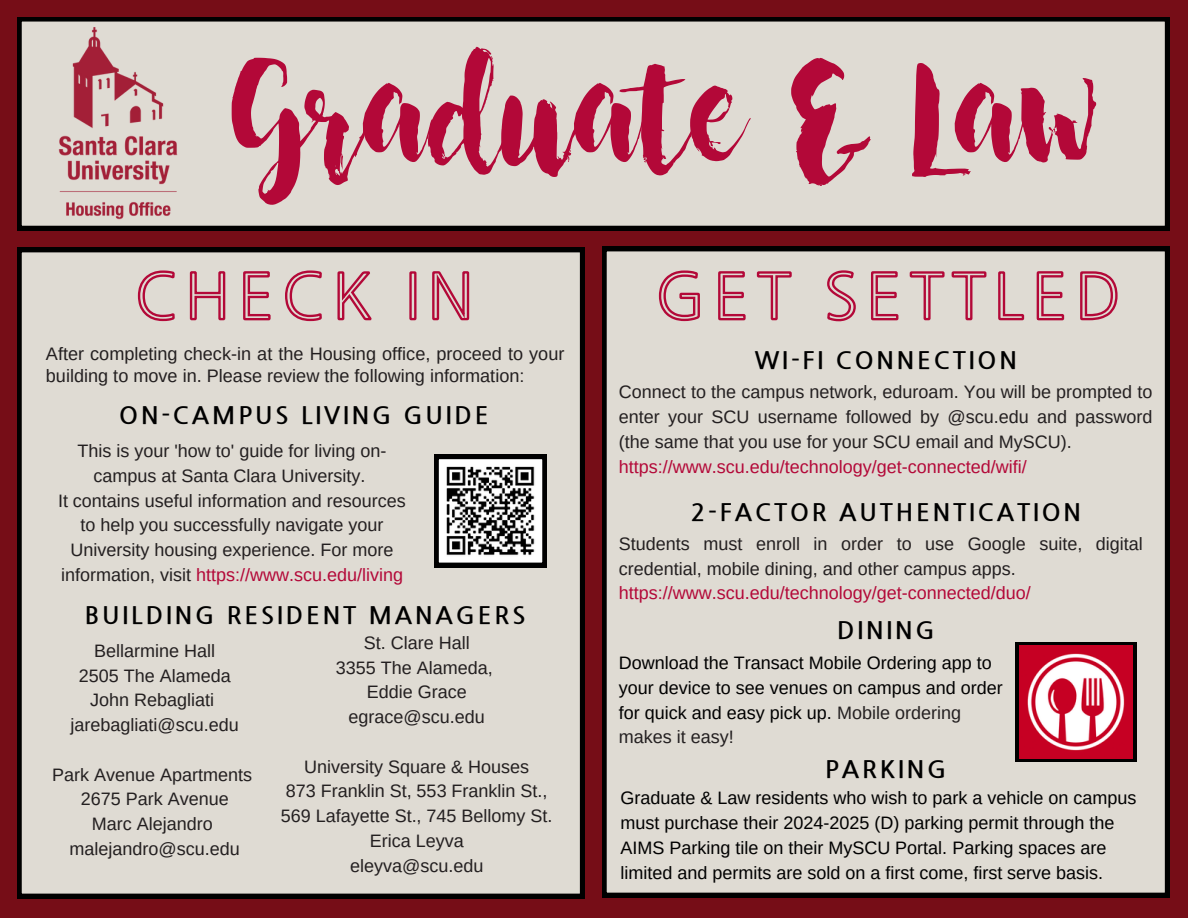
<style>
.page{position:relative;width:1188px;height:918px;background:#760d17}
.page>*{position:absolute;margin:0;border:0;box-sizing:border-box;transform-origin:0 0}
.t1{font:72px "Nightingale";color:#b30838}
.t2{font:700 24px "Nanum Gothic";letter-spacing:.12em;color:#000}
.t3{font:18.15px/21.3px "Arimo";color:#231f20}
.t4{font:18px/24.8px "Arimo";color:#231f20;text-align:center}
.t5{font:18px/24.8px "Arimo";color:#000}
.t6{font:18px "Arimo";color:#b30838}
.s1{color:#b30838}
.s2{color:#231f20}
</style>
<div class="page">
<div style="left:225px;top:17px;width:944px;height:213px;background:#dfdbd3"></div>
<img style="left:17px;top:17px;width:208px;height:214px">
<div style="left:602px;top:247px;width:567px;height:650px;background:#dfdbd3"></div>
<div style="left:1015px;top:642px;width:121px;height:120px;background:#000"></div>
<img style="left:1019px;top:645px;width:114px;height:114px">
<div style="left:17px;top:248px;width:567px;height:650px;background:#dfdbd3"></div>
<svg style="left:434px;top:455px;width:113px;height:112px;background:#8a8a8a"></svg>
<svg style="left:658px;top:269px;width:461px;height:54px;background:#d6b3b5"></svg>
<svg style="left:137px;top:176px;width:333px;height:237px;background:#cbb9b5"></svg>
<p class="t1" style="left:232px;top:88px;width:866px">Graduate &amp; Law</p>
<p class="t3" style="left:46px;top:343px;width:520px">After completing check-in at the Housing office, proceed to your building to move in. Please review the following information:</p>
<p class="t2" style="left:119px;top:401px;width:371px">ON-CAMPUS LIVING GUIDE</p>
<p class="t4" style="left:78px;top:438px;width:310px">This is your 'how to' guide for living on&shy;campus at Santa Clara University.</p>
<p class="t4" style="left:58px;top:488px;width:349px">It contains useful information and resources to help you successfully navigate your University housing experience. For more information, visit <span class="s1">https://www.scu.edu/living</span></p>
<p class="t2" style="left:85px;top:601px;width:442px">BUILDING RESIDENT MANAGERS</p>
<p class="t4" style="left:94px;top:638px;width:122px">Bellarmine Hall</p>
<p class="t4" style="left:79px;top:663px;width:154px">2505 The Alameda</p>
<p class="t4" style="left:90px;top:688px;width:126px">John Rebagliati</p>
<p class="t4" style="left:71px;top:712px;width:170px">jarebagliati@scu.edu</p>
<p class="t4" style="left:52px;top:762px;width:201px">Park Avenue Apartments</p>
<p class="t4" style="left:81px;top:787px;width:150px">2675 Park Avenue</p>
<h3 class="t4" style="left:92px;top:811px;width:122px">Marc Alejandro</h3>
<p class="t4" style="left:70px;top:836px;width:172px">malejandro@scu.edu</p>
<p class="t4" style="left:364px;top:630px;width:107px">St. Clare Hall</p>
<p class="t4" style="left:336px;top:655px;width:158px">3355 The Alameda,</p>
<h3 class="t4" style="left:367px;top:680px;width:101px">Eddie Grace</h3>
<p class="t4" style="left:349px;top:705px;width:138px">egrace@scu.edu</p>
<p class="t4" style="left:304px;top:754px;width:226px">University Square &amp; Houses</p>
<h3 class="t4" style="left:286px;top:779px;width:263px">873 Franklin St, 553 Franklin St.,</h3>
<p class="t4" style="left:281px;top:804px;width:273px">569 Lafayette St., 745 Bellomy St.</p>
<p class="t4" style="left:370px;top:828px;width:95px">Erica Leyva</p>
<h3 class="t4" style="left:350px;top:853px;width:135px">eleyva@scu.edu</h3>
<h2 class="t2" style="left:755px;top:346px;width:264px">WI-FI CONNECTION</h2>
<p class="t4" style="left:619px;top:380px;width:535px;text-align:justify">Connect to the campus network, eduroam. You will be prompted to enter your SCU username followed by @scu.edu and password (the same that you use for your SCU email and MySCU).</p>
<p class="t6" style="left:619px;top:456px;width:409px">https://www.scu.edu/technology/get-connected/wifi/</p>
<p class="t2" style="left:691px;top:498px;width:392px">2-FACTOR AUTHENTICATION</p>
<p class="t4" style="left:619px;top:531px;width:526px;text-align:left">Students must enroll in order to use Google suite, digital credential, mobile dining, and other campus apps.</p>
<p class="t6" style="left:619px;top:583px;width:413px">https://www.scu.edu/technology/get-connected/duo/</p>
<h3 class="t2" style="left:837px;top:616px;width:99px">DINING</h3>
<p class="t5" style="left:619px;top:650px;width:386px">Download the Transact Mobile Ordering app to your device to see venues on campus and order for quick and easy pick up. <span class="s2">Mobile ordering makes it easy!</span></p>
<p class="t2" style="left:825px;top:755px;width:123px">PARKING</p>
<p class="t5" style="left:620px;top:786px;width:517px">Graduate &amp; Law residents who wish to park a vehicle on campus must purchase their 2024-2025 (D) parking permit through the AIMS Parking tile on their MySCU Portal. Parking spaces are limited and permits are sold on a first come, first serve basis.</p>
</div>
